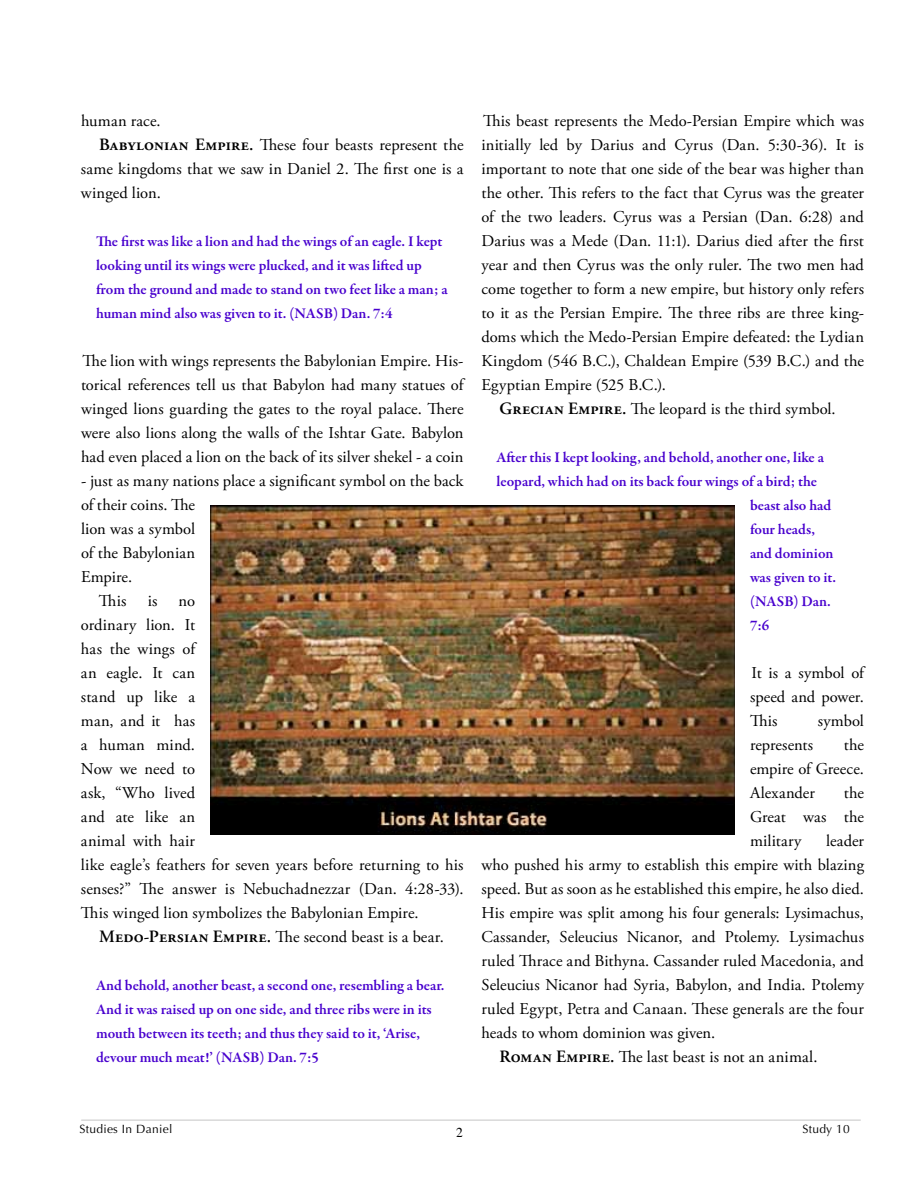
<style>
.page{position:relative;width:918px;height:1188px;background:#fff}
.page>*{position:absolute;margin:0;border:0;box-sizing:border-box;transform-origin:0 0}
.t1{font:16.5px/24px "Adobe Garamond Pro";letter-spacing:.005em;color:#000;text-align:justify}
.t2{font:600 15px/24px "Garamond Premr Pro";color:#4800ce}
.t3{font:13.5px "Times";color:#000}
.t4{font:12px "Optima";letter-spacing:.025em;color:#000}
.s1{font-weight:600;font-size:17.25px}
</style>
<div class="page">
<hr style="left:82px;top:1120px;width:778px;height:1px;background:#ccc">
<img style="left:210px;top:506px;width:525px;height:328px">
<p class="t1" style="left:81px;top:110px;width:81px">human race.</p>
<p class="t1" style="left:99px;top:134px;width:366px"><span class="s1">Babylonian Empire.</span> These four beasts represent the</p>
<p class="t1" style="left:81px;top:158px;width:384px">same kingdoms that we saw in Daniel 2. The first one is a</p>
<p class="t1" style="left:81px;top:182px;width:81px">winged lion.</p>
<p class="t2" style="left:96px;top:231px;width:353px">The first was like a lion and had the wings of an eagle. I kept looking until its wings were plucked, and it was lifted up from the ground and made to stand on two feet like a man; a human mind also was given to it. (NASB) Dan. 7:4</p>
<p class="t1" style="left:81px;top:350px;width:384px">The lion with wings represents the Babylonian Empire. His&shy;torical references tell us that Babylon had many statues of winged lions guarding the gates to the royal palace. There were also lions along the walls of the Ishtar Gate. Babylon had even placed a lion on the back of its silver shekel - a coin</p>
<p class="t1" style="left:81px;top:470px;width:384px">- just as many nations place a significant symbol on the back</p>
<p class="t1" style="left:81px;top:494px;width:116px">of their coins. The</p>
<p class="t1" style="left:81px;top:518px;width:116px">lion was a symbol</p>
<p class="t1" style="left:81px;top:542px;width:116px">of the Babylonian</p>
<p class="t1" style="left:81px;top:566px;width:53px">Empire.</p>
<p class="t1" style="left:99px;top:590px;width:29px">This</p>
<p class="t1" style="left:148px;top:590px;width:11px">is</p>
<p class="t1" style="left:81px;top:590px;width:384px;text-align:left;text-indent:98px">no<br>ordinary lion. It<br>has the wings of<br>an eagle. It can<br>stand up like a<br>man, and it has<br>a human mind.<br>Now we need to<br>ask, “Who lived<br>and ate like an<br>animal with hair<br>like eagle’s feathers for seven years before returning to his senses?” The answer is Nebuchadnezzar (Dan. 4:28-33).<br>This winged lion symbolizes the Babylonian Empire.</p>
<p class="t1" style="left:99px;top:926px;width:346px"><span class="s1">Medo-Persian Empire.</span> The second beast is a bear.</p>
<p class="t2" style="left:96px;top:975px;width:350px">And behold, another beast, a second one, resembling a bear.<br>And it was raised up on one side, and three ribs were in its mouth between its teeth; and thus they said to it, ‘Arise, devour much meat!’ (NASB) Dan. 7:5</p>
<p class="t1" style="left:483px;top:110px;width:383px">This beast represents the Medo-Persian Empire which was</p>
<p class="t1" style="left:481px;top:134px;width:384px">initially led by Darius and Cyrus (Dan. 5:30-36). It is</p>
<p class="t1" style="left:481px;top:158px;width:384px">important to note that one side of the bear was higher than</p>
<p class="t1" style="left:481px;top:182px;width:384px">the other. This refers to the fact that Cyrus was the greater</p>
<p class="t1" style="left:481px;top:206px;width:384px">of the two leaders. Cyrus was a Persian (Dan. 6:28) and</p>
<p class="t1" style="left:481px;top:230px;width:384px">Darius was a Mede (Dan. 11:1). Darius died after the first</p>
<p class="t1" style="left:481px;top:254px;width:384px">year and then Cyrus was the only ruler. The two men had</p>
<p class="t1" style="left:481px;top:278px;width:384px">come together to form a new empire, but history only refers</p>
<p class="t1" style="left:481px;top:302px;width:384px">to it as the Persian Empire. The three ribs are three king-</p>
<p class="t1" style="left:481px;top:326px;width:384px">doms which the Medo-Persian Empire defeated: the Lydian</p>
<p class="t1" style="left:481px;top:350px;width:384px">Kingdom (546 B.C.), Chaldean Empire (539 B.C.) and the</p>
<p class="t1" style="left:481px;top:374px;width:186px">Egyptian Empire (525 B.C.).</p>
<p class="t1" style="left:500px;top:398px;width:338px"><span class="s1">Grecian Empire.</span> The leopard is the third symbol.</p>
<p class="t2" style="left:496px;top:447px;width:329px">After this I kept looking, and behold, another one, like a</p>
<p class="t2" style="left:496px;top:471px;width:322px">leopard, which had on its back four wings of a bird; the</p>
<p class="t2" style="left:750px;top:495px;width:83px">beast also had</p>
<p class="t2" style="left:750px;top:519px;width:66px">four heads,</p>
<p class="t2" style="left:750px;top:543px;width:85px">and dominion</p>
<p class="t2" style="left:750px;top:567px;width:88px">was given to it.</p>
<p class="t2" style="left:750px;top:591px;width:82px">(NASB) Dan.</p>
<p class="t2" style="left:750px;top:615px;width:21px">7:6</p>
<p class="t1" style="left:750px;top:662px;width:116px">It is a symbol of speed and power.<br>This</p>
<p class="t1" style="left:818px;top:710px;width:48px">symbol</p>
<p class="t1" style="left:750px;top:734px;width:116px;text-indent:94px">the empire of Greece.<br>Alexander</p>
<p class="t1" style="left:750px;top:734px;width:65px">represents</p>
<p class="t1" style="left:750px;top:782px;width:116px;text-indent:94px">the Great was the military</p>
<p class="t1" style="left:826px;top:830px;width:39px">leader</p>
<p class="t1" style="left:482px;top:854px;width:384px">who pushed his army to establish this empire with blazing</p>
<p class="t1" style="left:482px;top:878px;width:384px">speed. But as soon as he established this empire, he also died.</p>
<p class="t1" style="left:482px;top:902px;width:384px">His empire was split among his four generals: Lysimachus,</p>
<p class="t1" style="left:482px;top:926px;width:384px">Cassander, Seleucius Nicanor, and Ptolemy. Lysimachus</p>
<p class="t1" style="left:482px;top:950px;width:384px">ruled Thrace and Bithyna. Cassander ruled Macedonia, and</p>
<p class="t1" style="left:482px;top:974px;width:384px">Seleucius Nicanor had Syria, Babylon, and India. Ptolemy</p>
<p class="t1" style="left:482px;top:998px;width:384px">ruled Egypt, Petra and Canaan. These generals are the four</p>
<p class="t1" style="left:482px;top:1022px;width:235px">heads to whom dominion was given.</p>
<p class="t1" style="left:500px;top:1046px;width:319px"><span class="s1">Roman Empire.</span> The last beast is not an animal.</p>
<p class="t4" style="left:80px;top:1122px;width:94px">Studies In Daniel</p>
<p class="t4" style="left:803px;top:1122px;width:49px">Study 10</p>
<p class="t3" style="left:456px;top:1126px;width:8px">2</p>
</div>
